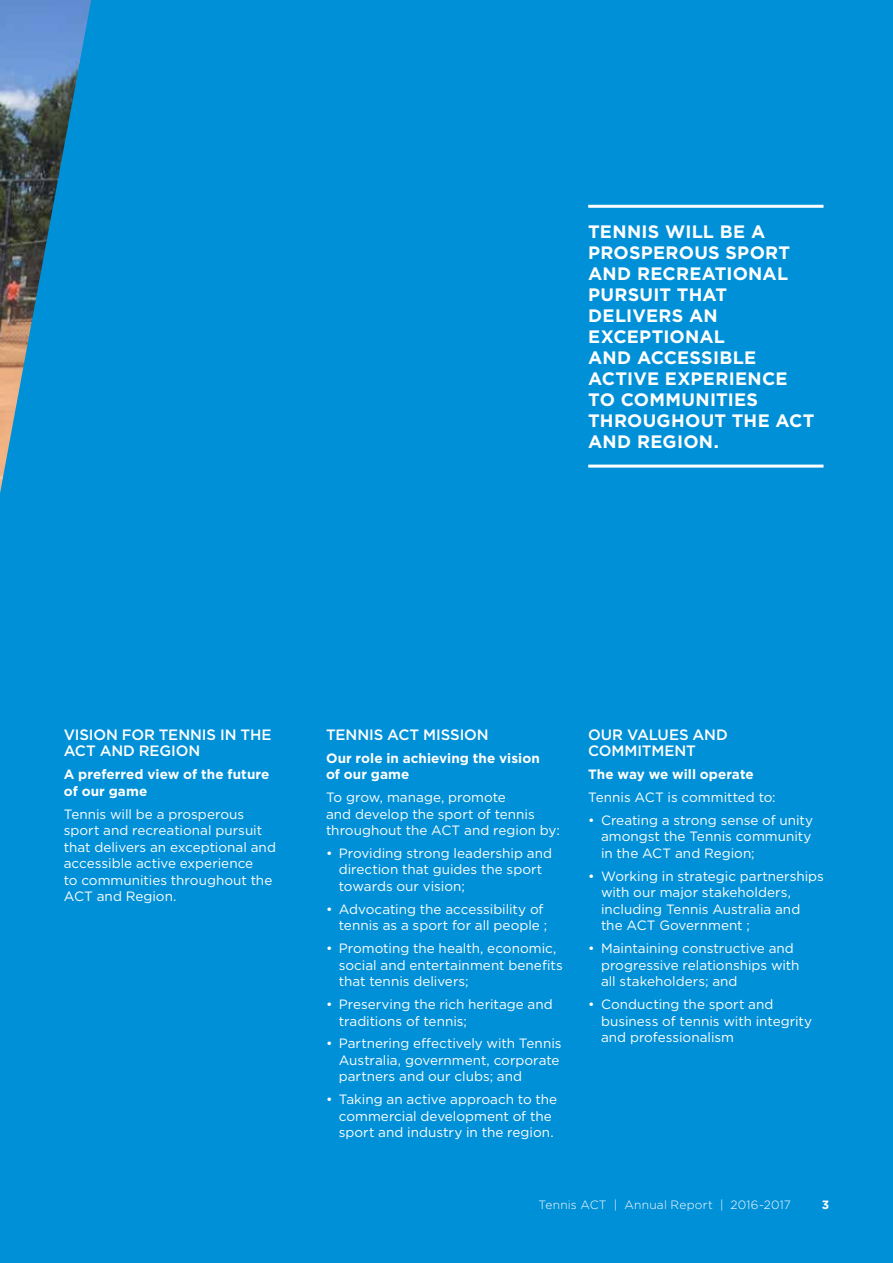
<style>
.page{position:relative;width:893px;height:1263px;background:#0090d7}
.page>*{position:absolute;margin:0;border:0;box-sizing:border-box;transform-origin:0 0}
.t1{font:700 18px/21px "Gotham";letter-spacing:.015em;color:#fff}
.t2{font:500 15px/16.5px "Gotham";letter-spacing:-.005em;color:#fff}
.t3{font:13.5px/16.5px "Gotham";color:#fff}
.t4{font:700 13.5px/16.5px "Gotham";letter-spacing:.005em;color:#fff}
.t5{font:300 12px "Gotham";letter-spacing:.02em;color:#fff}
.t6{font:700 12px "Gotham";color:#fff}
</style>
<div class="page">
<img style="left:0;top:0;width:91px;height:493px">
<hr style="left:588px;top:205px;width:235px;height:3px;background:#fff">
<hr style="left:588px;top:465px;width:235px;height:3px;background:#fff">
<h1 class="t1" style="left:588px;top:221px;width:228px">TENNIS WILL BE A<br>PROSPEROUS SPORT<br>AND RECREATIONAL<br>PURSUIT THAT<br>DELIVERS AN<br>EXCEPTIONAL<br>AND ACCESSIBLE<br>ACTIVE EXPERIENCE<br>TO COMMUNITIES<br>THROUGHOUT THE ACT<br>AND REGION.</h1>
<p class="t2" style="left:64px;top:726px;width:209px">VISION FOR TENNIS IN THE<br>ACT AND REGION</p>
<p class="t4" style="left:64px;top:766px;width:207px">A preferred view of the future of our game</p>
<p class="t3" style="left:64px;top:805px;width:214px">Tennis will be a prosperous sport and recreational pursuit that delivers an exceptional and accessible active experience<br>to communities throughout the<br>ACT and Region.</p>
<p class="t2" style="left:326px;top:726px;width:164px">TENNIS ACT MISSION</p>
<p class="t4" style="left:326px;top:749px;width:215px">Our role in achieving the vision of our game</p>
<p class="t3" style="left:326px;top:789px;width:235px">To grow, manage, promote<br>and develop the sport of tennis throughout the ACT and region by:</p>
<p class="t3" style="left:339px;top:844px;width:215px;text-indent:-13px">• Providing strong leadership and direction that guides the sport towards our vision;</p>
<p class="t3" style="left:326px;top:900px;width:223px;text-align:right">• Advocating the accessibility of tennis as a sport for all people ;</p>
<p class="t3" style="left:339px;top:940px;width:226px;text-indent:-13px">• Promoting the health, economic, social and entertainment benefits that tennis delivers;</p>
<p class="t3" style="left:339px;top:996px;width:216px;text-indent:-13px">• Preserving the rich heritage and traditions of tennis;</p>
<p class="t3" style="left:339px;top:1035px;width:224px;text-indent:-13px">• Partnering effectively with Tennis<br>Australia, government, corporate partners and our clubs; and</p>
<p class="t3" style="left:339px;top:1091px;width:220px;text-indent:-13px">• Taking an active approach to the commercial development of the sport and industry in the region.</p>
<p class="t2" style="left:588px;top:726px;width:141px">OUR VALUES AND<br>COMMITMENT</p>
<p class="t4" style="left:588px;top:766px;width:167px">The way we will operate</p>
<p class="t3" style="left:588px;top:789px;width:189px">Tennis ACT is committed to:</p>
<p class="t3" style="left:601px;top:811px;width:214px;text-indent:-13px">• Creating a strong sense of unity amongst the Tennis community in the ACT and Region;</p>
<p class="t3" style="left:601px;top:867px;width:224px;text-indent:-13px">• Working in strategic partnerships with our major stakeholders, including Tennis Australia and the ACT Government ;</p>
<p class="t3" style="left:601px;top:940px;width:200px;text-indent:-13px">• Maintaining constructive and progressive relationships with all stakeholders; and</p>
<p class="t3" style="left:601px;top:996px;width:213px;text-indent:-13px">• Conducting the sport and business of tennis with integrity and professionalism</p>
<p class="t5" style="left:538px;top:1197px;width:254px">Tennis ACT | Annual Report | 2016-2017</p>
<p class="t6" style="left:822px;top:1196px;width:9px">3</p>
</div>
